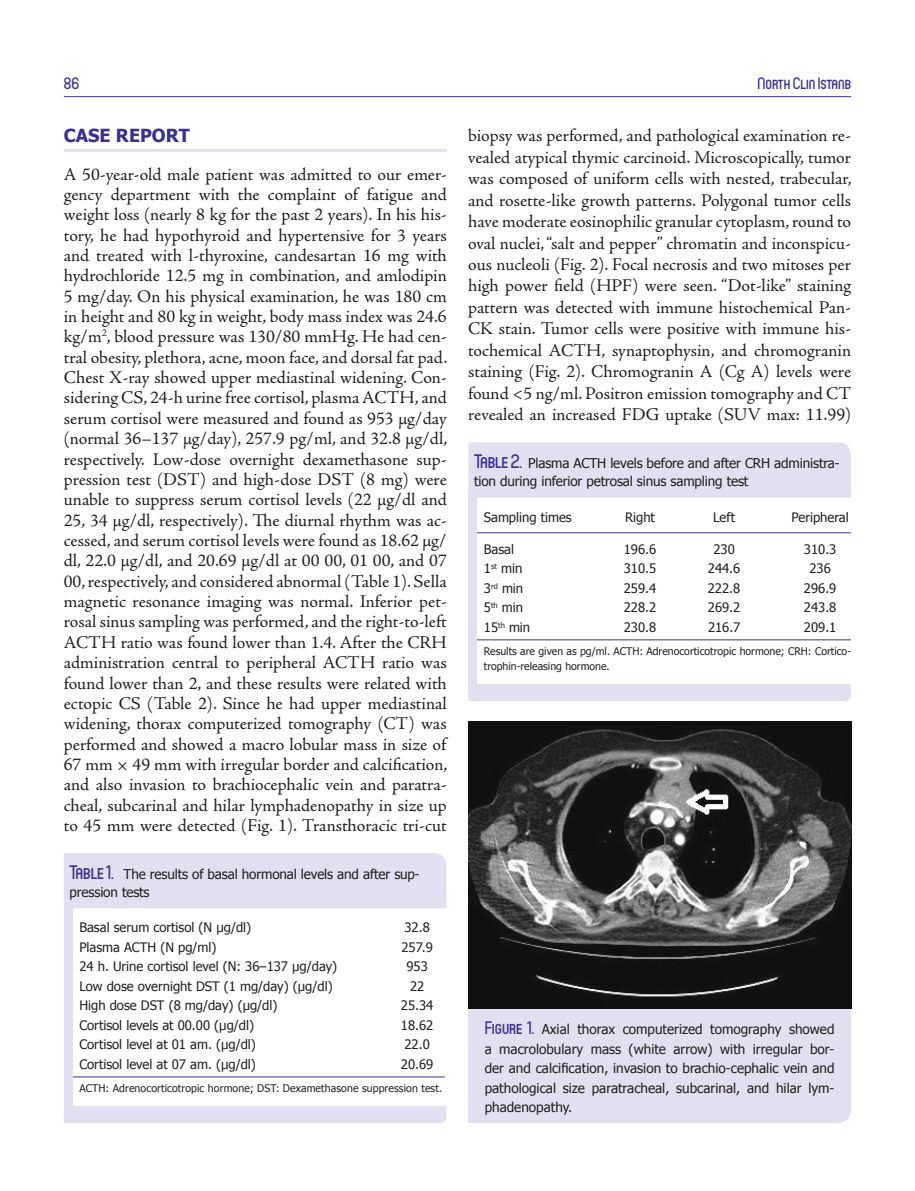
<style>
.page{position:relative;width:915px;height:1191px;background:#fff}
.page>*{position:absolute;margin:0;border:0;box-sizing:border-box;transform-origin:0 0}
._01__Yazı_Metni_NCI{font:18px/20.4px "Adobe Jenson Pro";letter-spacing:-.005em;color:#231f20;text-align:justify}
._06__Yazı_Konu_Basli{font:700 18px "Tahoma";color:#3a3091}
.t1{font:500 16.5px "Circula";color:#3a3091}
._10__Sekil_altyazısı{font:13.5px/19.5px "Tahoma";color:#231f20;text-align:justify}
._07__Tablo_Baslik_NC{font:13.5px/18px "Tahoma";letter-spacing:-.01em;color:#231f20}
.t2{font:13.05px "Tahoma";color:#231f20}
.t3{font:10.5px/15px "Tahoma";color:#231f20}
.s1{font-family:"Circula";font-weight:500;font-size:19.5px;color:#3a3091}
.s2{font-family:"Circula";font-weight:500;font-size:18px;color:#3a3091}
</style>
<div class="page">
<hr style="left:64px;top:149px;width:382px;height:3px;background:#e2e0f0">
<hr style="left:64px;top:96px;width:786px;height:1px;background:#3a3091">
<div style="left:64px;top:1106px;width:382px;height:17px;background:#e2e0f0"></div>
<div style="left:64px;top:853px;width:382px;height:55px;background:#e2e0f0"></div>
<hr style="left:68px;top:1076px;width:377px;height:1px;background:#3a3091">
<div style="left:64px;top:902px;width:8px;height:212px;background:#e2e0f0"></div>
<div style="left:468px;top:684px;width:382px;height:17px;background:#e2e0f0"></div>
<div style="left:468px;top:442px;width:382px;height:55px;background:#e2e0f0"></div>
<hr style="left:474px;top:639px;width:376px;height:1px;background:#3a3091">
<hr style="left:468px;top:532px;width:382px;height:1px;background:#3a3091">
<div style="left:468px;top:491px;width:8px;height:201px;background:#e2e0f0"></div>
<div style="left:468px;top:1008px;width:382px;height:115px;background:#e2e0f0"></div>
<img style="left:468px;top:722px;width:382px;height:286px">
<p class="t1" style="left:64px;top:73px;width:17px">86</p>
<p class="t1" style="left:757px;top:73px;width:95px">North Clin Istanb</p>
<p class="_06__Yazı_Konu_Basli" style="left:64px;top:123px;width:127px">CASE REPORT</p>
<p class="_01__Yazı_Metni_NCI" style="left:64px;top:164px;width:385px">A 50-year-old male patient was admitted to our emer&shy;gency department with the complaint of fatigue and weight loss (nearly 8 kg for the past 2 years). In his his&shy;tory, he had hypothyroid and hypertensive for 3 years and treated with l-thyroxine, candesartan 16 mg with hydrochloride 12.5 mg in combination, and amlodipin 5 mg/day. On his physical examination, he was 180 cm in height and 80 kg in weight, body mass index was 24.6 kg/m<sup>2</sup>, blood pressure was 130/80 mmHg. He had cen&shy;tral obesity, plethora, acne, moon face, and dorsal fat pad.<br>Chest X-ray showed upper mediastinal widening. Con&shy;sidering CS, 24-h urine free cortisol, plasma ACTH, and serum cortisol were measured and found as 953 µg/day (normal 36–137 µg/day), 257.9 pg/ml, and 32.8 µg/dl, respectively. Low-dose overnight dexamethasone sup&shy;pression test (DST) and high-dose DST (8 mg) were unable to suppress serum cortisol levels (22 µg/dl and 25, 34 µg/dl, respectively). The diurnal rhythm was ac&shy;cessed, and serum cortisol levels were found as 18.62 µg/ dl, 22.0 µg/dl, and 20.69 µg/dl at 00 00, 01 00, and 07<br>00, respectively, and considered abnormal (Table 1). Sella magnetic resonance imaging was normal. Inferior pet&shy;rosal sinus sampling was performed, and the right-to-left ACTH ratio was found lower than 1.4. After the CRH administration central to peripheral ACTH ratio was found lower than 2, and these results were related with ectopic CS (Table 2). Since he had upper mediastinal widening, thorax computerized tomography (CT) was performed and showed a macro lobular mass in size of 67 mm × 49 mm with irregular border and calcification, and also invasion to brachiocephalic vein and paratra&shy;cheal, subcarinal and hilar lymphadenopathy in size up to 45 mm were detected (Fig. 1). Transthoracic tri-cut</p>
<p class="_07__Tablo_Baslik_NC" style="left:70px;top:864px;width:351px"><span class="s1">Table 1.</span> The results of basal hormonal levels and after sup&shy;pression tests</p>
<p class="t2" style="left:79px;top:919px;width:173px">Basal serum cortisol (N µg/dl)</p>
<p class="t2" style="left:404px;top:919px;width:27px">32.8</p>
<p class="t2" style="left:79px;top:938px;width:139px">Plasma ACTH (N pg/ml)</p>
<p class="t2" style="left:401px;top:938px;width:33px">257.9</p>
<p class="t2" style="left:79px;top:958px;width:259px">24 h. Urine cortisol level (N: 36–137 µg/day)</p>
<p class="t2" style="left:406px;top:958px;width:23px">953</p>
<p class="t2" style="left:79px;top:977px;width:255px">Low dose overnight DST (1 mg/day) (µg/dl)</p>
<p class="t2" style="left:410px;top:977px;width:16px">22</p>
<p class="t2" style="left:79px;top:997px;width:199px">High dose DST (8 mg/day) (µg/dl)</p>
<p class="t2" style="left:401px;top:997px;width:34px">25.34</p>
<p class="t2" style="left:79px;top:1016px;width:176px">Cortisol levels at 00.00 (µg/dl)</p>
<p class="t2" style="left:401px;top:1016px;width:34px">18.62</p>
<p class="t2" style="left:79px;top:1036px;width:178px">Cortisol level at 01 am. (µg/dl)</p>
<p class="t2" style="left:404px;top:1036px;width:27px">22.0</p>
<p class="t2" style="left:79px;top:1055px;width:178px">Cortisol level at 07 am. (µg/dl)</p>
<p class="t2" style="left:401px;top:1055px;width:34px">20.69</p>
<p class="t3" style="left:79px;top:1080px;width:364px">ACTH: Adrenocorticotropic hormone; DST: Dexamethasone suppression test.</p>
<p class="_01__Yazı_Metni_NCI" style="left:468px;top:125px;width:385px;line-height:21.5px">biopsy was performed, and pathological examination re&shy;vealed atypical thymic carcinoid. Microscopically, tumor was composed of uniform cells with nested, trabecular, and rosette-like growth patterns. Polygonal tumor cells have moderate eosinophilic granular cytoplasm, round to oval nuclei, “salt and pepper” chromatin and inconspicu&shy;ous nucleoli (Fig. 2). Focal necrosis and two mitoses per high power field (HPF) were seen. “Dot-like” staining pattern was detected with immune histochemical Pan-CK stain. Tumor cells were positive with immune his&shy;tochemical ACTH, synaptophysin, and chromogranin staining (Fig. 2). Chromogranin A (Cg A) levels were found &lt;5 ng/ml. Positron emission tomography and CT revealed an increased FDG uptake (SUV max: 11.99)</p>
<p class="_07__Tablo_Baslik_NC" style="left:474px;top:454px;width:367px"><span class="s1">Table 2.</span> Plasma ACTH levels before and after CRH administra&shy;tion during inferior petrosal sinus sampling test</p>
<p class="t2" style="left:483px;top:508px;width:89px">Sampling times</p>
<p class="t2" style="left:624px;top:508px;width:31px">Right</p>
<p class="t2" style="left:713px;top:508px;width:23px">Left</p>
<p class="t2" style="left:791px;top:508px;width:59px">Peripheral</p>
<p class="t2" style="left:483px;top:540px;width:32px">Basal</p>
<p class="t2" style="left:623px;top:540px;width:34px">196.6</p>
<p class="t2" style="left:713px;top:540px;width:23px">230</p>
<p class="t2" style="left:803px;top:540px;width:34px">310.3</p>
<p class="t2" style="left:483px;top:560px;width:40px">1<sup>st</sup> min</p>
<p class="t2" style="left:623px;top:560px;width:34px">310.5</p>
<p class="t2" style="left:707px;top:560px;width:34px">244.6</p>
<p class="t2" style="left:809px;top:560px;width:23px">236</p>
<p class="t2" style="left:483px;top:579px;width:41px">3<sup>rd</sup> min</p>
<p class="t2" style="left:623px;top:579px;width:34px">259.4</p>
<p class="t2" style="left:707px;top:579px;width:34px">222.8</p>
<p class="t2" style="left:803px;top:579px;width:34px">296.9</p>
<p class="t2" style="left:483px;top:599px;width:41px">5<sup>th</sup> min</p>
<p class="t2" style="left:623px;top:599px;width:34px">228.2</p>
<p class="t2" style="left:707px;top:599px;width:34px">269.2</p>
<p class="t2" style="left:803px;top:599px;width:34px">243.8</p>
<p class="t2" style="left:483px;top:618px;width:48px">15<sup>th</sup> min</p>
<p class="t2" style="left:623px;top:618px;width:34px">230.8</p>
<p class="t2" style="left:707px;top:618px;width:34px">216.7</p>
<p class="t2" style="left:803px;top:618px;width:34px">209.1</p>
<p class="t3" style="left:483px;top:643px;width:368px">Results are given as pg/ml. ACTH: Adrenocorticotropic hormone; CRH: Cortico&shy;trophin-releasing hormone.</p>
<p class="_10__Sekil_altyazısı" style="left:484px;top:1019px;width:351px"><span class="s2">Figure 1.</span> Axial thorax computerized tomography showed a macrolobulary mass (white arrow) with irregular bor&shy;der and calcification, invasion to brachio-cephalic vein and pathological size paratracheal, subcarinal, and hilar lym&shy;phadenopathy.</p>
</div>
